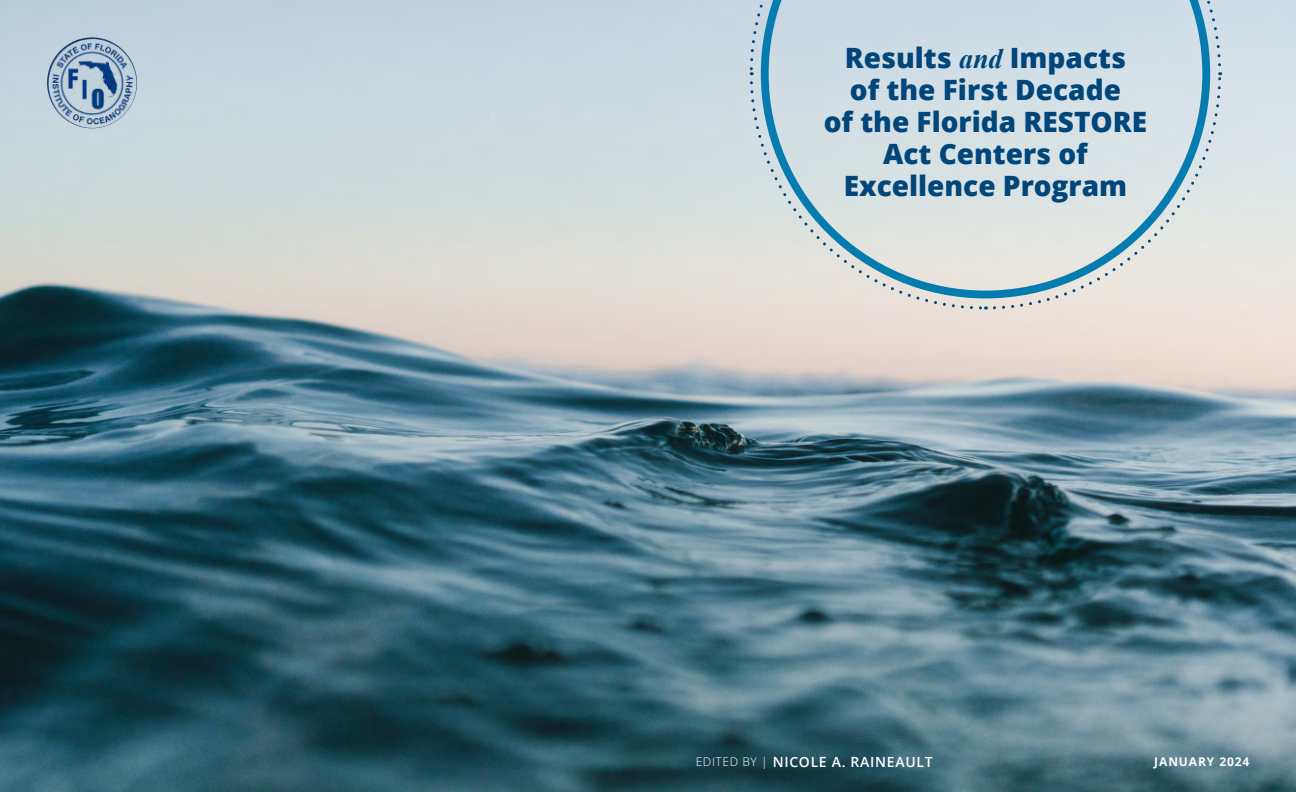
<style>
.page{position:relative;width:1296px;height:792px;background:#fff}
.page>*{position:absolute;margin:0;border:0;box-sizing:border-box;transform-origin:0 0}
.t1{font:800 28px/32px "Open Sans";color:#00467b;text-align:center}
.t2{font:600 14px "Open Sans";letter-spacing:.05em;color:#fff}
.t3{font:700 12px "Open Sans";letter-spacing:.075em;color:#fcfcfc}
.s1{font-family:"Times New Roman";font-weight:700;font-style:italic}
.s2{font-weight:300;font-size:12px}
</style>
<div class="page">
<img style="left:0;top:0;width:1296px;height:792px">
<img style="left:45px;top:36px;width:94px;height:93px">
<svg style="left:991px;top:75px;width:232px;height:236px;background:#e1e1de"></svg>
<svg style="left:748px;top:80px;width:236px;height:231px;background:#dcddd9"></svg>
<svg style="left:748px;top:0;width:475px;height:75px;background:#c1d2de"></svg>
<svg style="left:761px;top:0;width:449px;height:298px;background:#cddbe0"></svg>
<p class="t1" style="left:824px;top:41px;width:325px">Results <span class="s1">and</span> Impacts<br>of the First Decade<br>of the Florida RESTORE<br>Act Centers of<br>Excellence Program</p>
<p class="t2" style="left:696px;top:752px;width:238px"><span class="s2">EDITED BY |</span> NICOLE A. RAINEAULT</p>
<p class="t3" style="left:1154px;top:753px;width:97px">JANUARY 2024</p>
</div>
